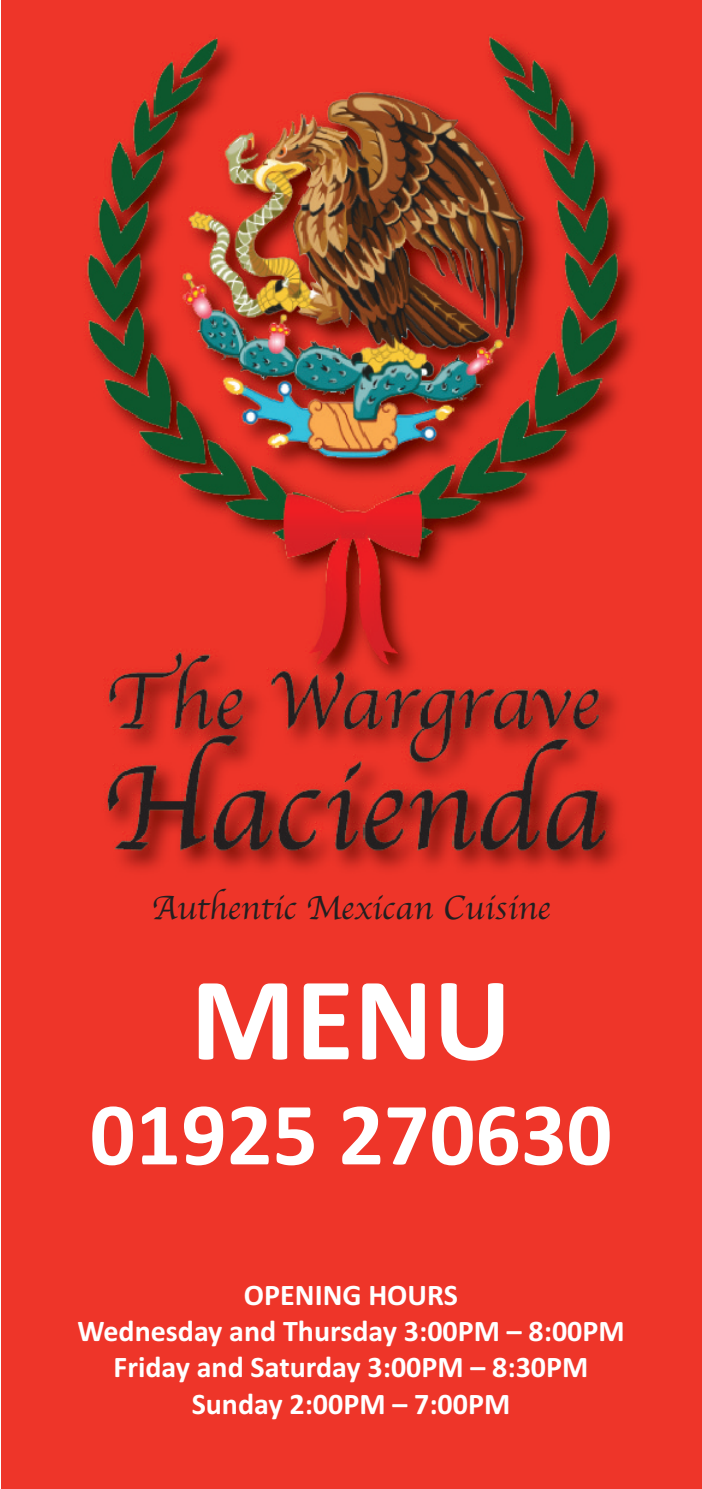
<style>
.page{position:relative;width:702px;height:1489px;background:#fff}
.page>*{position:absolute;margin:0;border:0;box-sizing:border-box;transform-origin:0 0}
.t1{font:700 120px "Calibri";color:#fff}
.t2{font:700 90px "Calibri";color:#fff}
.t3{font:35px "Apple Chancery";color:#231f20}
.t4{font:700 30px/36px "Calibri";color:#fff;text-align:center}
</style>
<div class="page">
<div style="left:1px;top:0;width:701px;height:1488px;background:#ee3529"></div>
<img style="left:87px;top:36px;width:551px;height:834px">
<p class="t3" style="left:152px;top:886px;width:400px">Authentic Mexican Cuisine</p>
<h1 class="t1" style="left:190px;top:947px;width:322px">MENU</h1>
<h2 class="t2" style="left:90px;top:1080px;width:524px">01925 270630</h2>
<p class="t4" style="left:77px;top:1276px;width:548px">OPENING HOURS<br>Wednesday and Thursday 3:00PM – 8:00PM<br>Friday and Saturday 3:00PM – 8:30PM<br>Sunday 2:00PM – 7:00PM</p>
</div>
